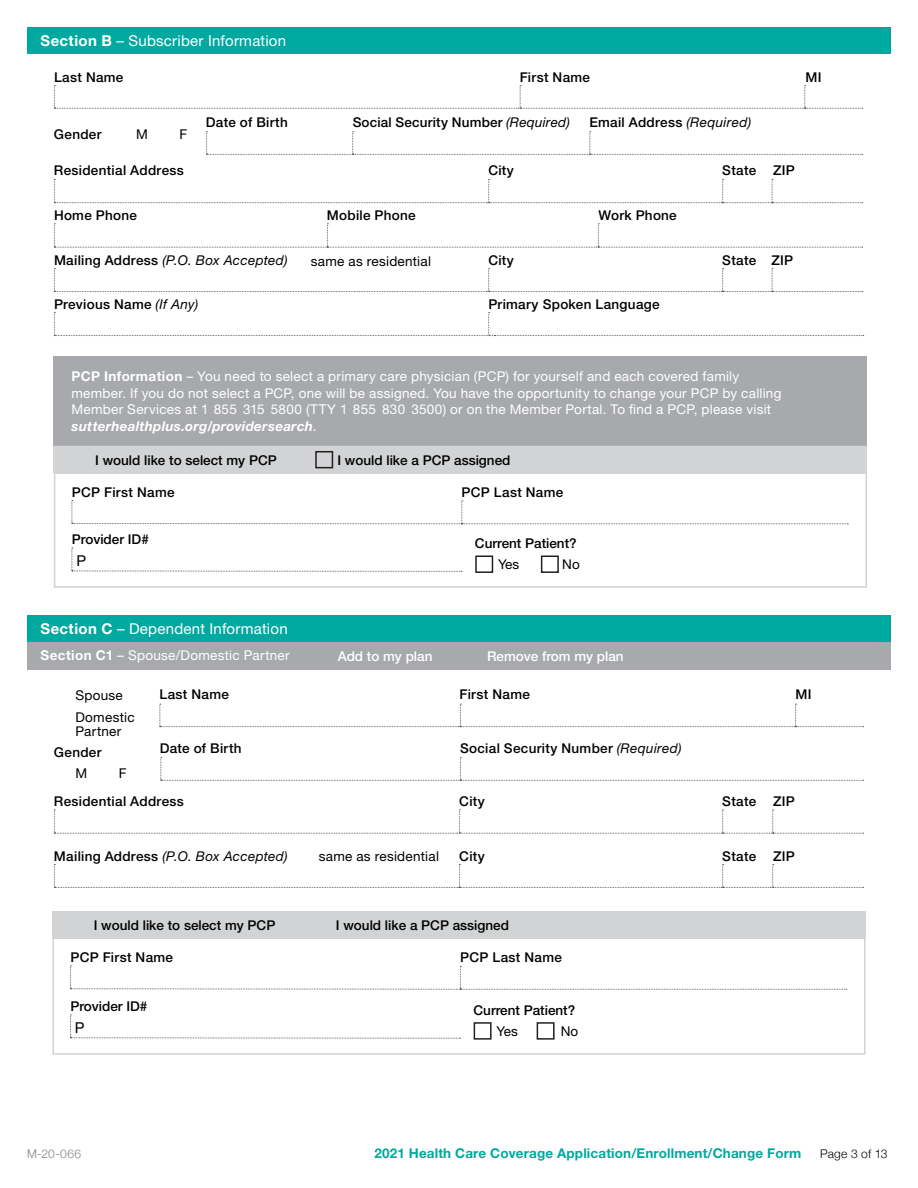
<style>
.page{position:relative;width:918px;height:1188px;background:#fff}
.page>*{position:absolute;margin:0;border:0;box-sizing:border-box;transform-origin:0 0}
.t1{font:15px "Helvetica Neue LT Std";letter-spacing:.015em;color:#fff}
.t2{font:15px "Helvetica Neue LT Std";color:#000}
.t3{font:500 13.5px "Helvetica Neue LT Std";letter-spacing:.02em;color:#000}
.t4{font:13.5px/16.5px "Helvetica Neue LT Std";letter-spacing:.02em;color:#fff}
.t5{font:500 13.5px "Helvetica Neue LT Std";color:#000}
.t6{font:13.5px/13.5px "Helvetica Neue LT Std";letter-spacing:.02em;color:#000}
.t7{font:italic 13.5px "Helvetica Neue LT Std";letter-spacing:.02em;color:#000}
.t8{font:700 13.5px "Helvetica Neue LT Std";letter-spacing:.01em;color:#00a9a0}
.t9{font:500 13.5px "Helvetica Neue LT Std";color:#fff}
.t10{font:300 12px "Helvetica Neue";letter-spacing:.01em;color:#000}
.t11{font:300 12px "Helvetica Neue";color:#808285}
.s1{font-weight:700}
.s2{font-weight:400;font-style:italic}
.s3{font-weight:500;font-style:normal}
.s4{font-weight:700;font-style:italic}
</style>
<div class="page">
<div style="left:54px;top:446px;width:813px;height:27px;background:#d1d3d4"></div>
<div style="left:54px;top:356px;width:813px;height:90px;background:#a7a9ac"></div>
<div style="left:52px;top:911px;width:814px;height:144px;border:2px solid #d1d3d4"></div>
<svg style="left:54px;top:864px;width:810px;height:24px"></svg>
<svg style="left:54px;top:809px;width:810px;height:25px"></svg>
<svg style="left:160px;top:757px;width:704px;height:24px"></svg>
<svg style="left:160px;top:704px;width:704px;height:23px"></svg>
<div style="left:54px;top:446px;width:813px;height:142px;border:2px solid #d1d3d4"></div>
<svg style="left:54px;top:312px;width:810px;height:24px"></svg>
<svg style="left:54px;top:268px;width:809px;height:24px"></svg>
<svg style="left:54px;top:223px;width:809px;height:25px"></svg>
<svg style="left:54px;top:179px;width:809px;height:24px"></svg>
<svg style="left:206px;top:131px;width:657px;height:24px"></svg>
<svg style="left:54px;top:85px;width:809px;height:24px"></svg>
<div style="left:27px;top:27px;width:864px;height:27px;background:#00a9a0"></div>
<div style="left:27px;top:615px;width:864px;height:27px;background:#00a9a0"></div>
<div style="left:27px;top:642px;width:864px;height:27px;background:#a7a9ac"></div>
<div style="left:52px;top:911px;width:814px;height:28px;background:#d1d3d4"></div>
<svg style="left:70px;top:966px;width:777px;height:24px"></svg>
<svg style="left:70px;top:1015px;width:391px;height:24px"></svg>
<svg style="left:72px;top:451px;width:776px;height:122px"></svg>
<div style="left:474px;top:1022px;width:18px;height:18px;border:2px solid #231f20"></div>
<div style="left:537px;top:1022px;width:18px;height:18px;border:2px solid #231f20"></div>
<h2 class="t1" style="left:40px;top:32px;width:247px"><span class="s1">Section B</span> – Subscriber Information</h2>
<p class="t3" style="left:54px;top:69px;width:71px">Last Name</p>
<p class="t3" style="left:520px;top:69px;width:72px">First Name</p>
<p class="t3" style="left:805px;top:69px;width:18px">MI</p>
<p class="t3" style="left:206px;top:114px;width:83px">Date of Birth</p>
<p class="t3" style="left:353px;top:114px;width:219px">Social Security Number <span class="s2">(Required)</span></p>
<p class="t3" style="left:589px;top:114px;width:163px">Email Address <span class="s2">(Required)</span></p>
<p class="t3" style="left:54px;top:127px;width:49px">Gender</p>
<p class="t6" style="left:136px;top:128px;width:13px">M</p>
<p class="t6" style="left:180px;top:128px;width:9px">F</p>
<p class="t3" style="left:54px;top:163px;width:131px">Residential Address</p>
<p class="t3" style="left:488px;top:163px;width:27px">City</p>
<p class="t3" style="left:722px;top:163px;width:35px">State</p>
<p class="t3" style="left:773px;top:163px;width:23px">ZIP</p>
<p class="t3" style="left:54px;top:207px;width:84px">Home Phone</p>
<p class="t3" style="left:327px;top:207px;width:90px">Mobile Phone</p>
<p class="t3" style="left:598px;top:207px;width:80px">Work Phone</p>
<p class="t7" style="left:54px;top:252px;width:235px"><span class="s3">Mailing Address</span> (P.O. Box Accepted)</p>
<p class="t6" style="left:311px;top:254px;width:122px">same as residential</p>
<p class="t3" style="left:488px;top:252px;width:27px">City</p>
<p class="t3" style="left:722px;top:252px;width:35px">State</p>
<p class="t3" style="left:772px;top:252px;width:23px">ZIP</p>
<p class="t3" style="left:54px;top:296px;width:146px">Previous Name <span class="s2">(If Any)</span></p>
<p class="t3" style="left:488px;top:296px;width:173px">Primary Spoken Language</p>
<p class="t4" style="left:72px;top:368px;width:711px"><span class="s1">PCP Information</span> – You need to select a primary care physician (PCP) for yourself and each covered family member. If you do not select a PCP, one will be assigned. You have the opportunity to change your PCP by calling Member Services at 1 855 315 5800 (TTY 1 855 830 3500) or on the Member Portal. To fnd a PCP, please visit <span class="s4">sutterhealthplus.org/providersearch</span>.</p>
<p class="t5" style="left:95px;top:452px;width:183px">I would like to select my PCP</p>
<p class="t5" style="left:337px;top:452px;width:175px">I would like a PCP assigned</p>
<p class="t3" style="left:72px;top:484px;width:104px">PCP First Name</p>
<p class="t3" style="left:462px;top:484px;width:103px">PCP Last Name</p>
<p class="t5" style="left:72px;top:531px;width:79px">Provider ID#</p>
<p class="t5" style="left:475px;top:535px;width:103px">Current Patient?</p>
<p class="t2" style="left:76px;top:552px;width:11px">P</p>
<p class="t6" style="left:498px;top:557px;width:23px">Yes</p>
<p class="t6" style="left:562px;top:557px;width:19px">No</p>
<h2 class="t1" style="left:40px;top:619px;width:249px"><span class="s1">Section C</span> – Dependent Information</h2>
<h3 class="t4" style="left:40px;top:647px;width:251px"><span class="s1">Section C1</span> Spouse/Domestic Partner</h3>
<p class="t9" style="left:338px;top:648px;width:96px">Add to my plan</p>
<p class="t9" style="left:487px;top:648px;width:138px">Remove from my plan</p>
<p class="t6" style="left:75px;top:688px;width:49px">Spouse</p>
<p class="t3" style="left:160px;top:686px;width:71px">Last Name</p>
<p class="t6" style="left:75px;top:710px;width:61px">Domestic<br>Partner</p>
<p class="t3" style="left:54px;top:744px;width:49px">Gender</p>
<p class="t3" style="left:160px;top:740px;width:83px">Date of Birth</p>
<p class="t6" style="left:75px;top:766px;width:13px">M</p>
<p class="t6" style="left:119px;top:766px;width:9px">F</p>
<p class="t3" style="left:54px;top:793px;width:131px">Residential Address</p>
<p class="t4" style="left:117px;top:647px;width:8px">–</p>
<p class="t3" style="left:460px;top:686px;width:72px">First Name</p>
<p class="t3" style="left:796px;top:686px;width:18px">MI</p>
<p class="t3" style="left:460px;top:740px;width:223px">Social Security Number <span class="s2">(Required)</span></p>
<p class="t3" style="left:459px;top:793px;width:27px">City</p>
<p class="t3" style="left:722px;top:793px;width:35px">State</p>
<p class="t3" style="left:773px;top:793px;width:23px">ZIP</p>
<p class="t7" style="left:54px;top:848px;width:235px"><span class="s3">Mailing Address</span> (P.O. Box Accepted)</p>
<p class="t6" style="left:319px;top:849px;width:122px">same as residential</p>
<p class="t3" style="left:459px;top:848px;width:27px">City</p>
<p class="t3" style="left:722px;top:848px;width:35px">State</p>
<p class="t3" style="left:773px;top:848px;width:23px">ZIP</p>
<p class="t5" style="left:94px;top:917px;width:183px">I would like to select my PCP</p>
<p class="t5" style="left:336px;top:917px;width:175px">I would like a PCP assigned</p>
<p class="t3" style="left:70px;top:949px;width:104px">PCP First Name</p>
<p class="t3" style="left:460px;top:949px;width:103px">PCP Last Name</p>
<p class="t5" style="left:70px;top:998px;width:79px">Provider ID#</p>
<p class="t5" style="left:474px;top:1002px;width:103px">Current Patient?</p>
<p class="t2" style="left:75px;top:1019px;width:11px">P</p>
<p class="t6" style="left:497px;top:1024px;width:23px">Yes</p>
<p class="t6" style="left:561px;top:1024px;width:19px">No</p>
<p class="t11" style="left:27px;top:1144px;width:56px">M-20-066</p>
<p class="t8" style="left:374px;top:1145px;width:428px">2021 Health Care Coverage Application/Enrollment/Change Form</p>
<p class="t10" style="left:820px;top:1144px;width:69px">Page 3 of 13</p>
</div>
